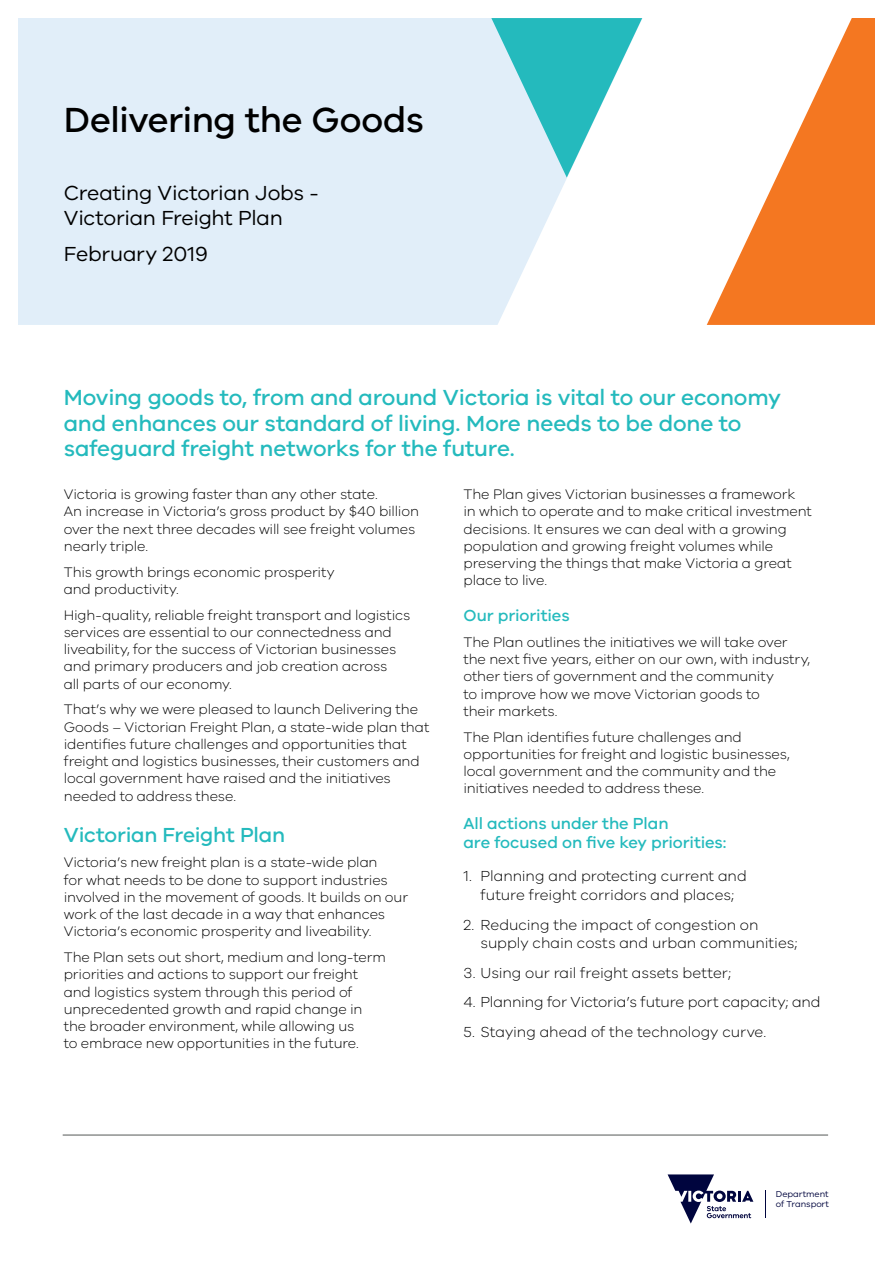
<style>
.page{position:relative;width:893px;height:1263px;background:#fff}
.page>*{position:absolute;margin:0;border:0;box-sizing:border-box;transform-origin:0 0}
.t1{font:500 36px "VIC";letter-spacing:-.01em;color:#000}
.t2{font:500 22.5px/25.5px "VIC";letter-spacing:-.01em;color:#24babd}
.t3{font:21px/25.2px "VIC";letter-spacing:-.015em;color:#000}
.t4{font:500 21px "VIC";letter-spacing:-.015em;color:#24babd}
.t5{font:500 16.5px/18.8px "VIC";letter-spacing:-.005em;color:#24babd}
.t6{font:300 15px/18.8px "VIC";letter-spacing:-.005em;color:#000;text-align:center}
.t7{font:300 14.25px/17.2px "VIC";letter-spacing:-.01em;color:#000}
.t8{font:8.85px/10.6px "VIC";color:#00053e}
</style>
<div class="page">
<svg style="left:707px;top:19px;width:167px;height:306px;fill:#f47721"></svg>
<div style="left:19px;top:19px;width:548px;height:306px;background:#e1eef9"></div>
<hr style="left:63px;top:1135px;width:765px;height:1px;background:#555857">
<svg style="left:668px;top:1174px;width:85px;height:49px"></svg>
<svg style="left:765px;top:1191px;width:1px;height:27px"></svg>
<svg style="left:491px;top:19px;width:151px;height:159px"></svg>
<h1 class="t1" style="left:64px;top:99px;width:362px">Delivering the Goods</h1>
<h3 class="t3" style="left:64px;top:179px;width:257px">Creating Victorian Jobs -<br>Victorian Freight Plan</h3>
<h3 class="t3" style="left:64px;top:241px;width:146px">February 2019</h3>
<h2 class="t2" style="left:64px;top:384px;width:719px">Moving goods to, from and around Victoria is vital to our economy and enhances our standard of living. More needs to be done to safeguard freight networks for the future.</h2>
<p class="t7" style="left:64px;top:485px;width:357px">Victoria is growing faster than any other state.<br>An increase in Victoria’s gross product by $40 billion over the next three decades will see freight volumes nearly triple.</p>
<p class="t7" style="left:64px;top:563px;width:272px">This growth brings economic prosperity and productivity.</p>
<p class="t7" style="left:64px;top:606px;width:348px">High-quality, reliable freight transport and logistics services are essential to our connectedness and liveability, for the success of Victorian businesses and primary producers and job creation across<br>all parts of our economy.</p>
<p class="t7" style="left:64px;top:700px;width:367px">That’s why we were pleased to launch Delivering the Goods – Victorian Freight Plan, a state-wide plan that identifies future challenges and opportunities that freight and logistics businesses, their customers and local government have raised and the initiatives needed to address these.</p>
<h3 class="t4" style="left:64px;top:822px;width:223px">Victorian Freight Plan</h3>
<p class="t7" style="left:64px;top:853px;width:346px">Victoria’s new freight plan is a state-wide plan<br>for what needs to be done to support industries involved in the movement of goods. It builds on our work of the last decade in a way that enhances Victoria’s economic prosperity and liveability.</p>
<p class="t7" style="left:64px;top:948px;width:324px">The Plan sets out short, medium and long-term priorities and actions to support our freight and logistics system through this period of unprecedented growth and rapid change in the broader environment, while allowing us<br>to embrace new opportunities in the future.</p>
<p class="t7" style="left:463px;top:485px;width:350px">The Plan gives Victorian businesses a framework<br>in which to operate and to make critical investment decisions. It ensures we can deal with a growing population and growing freight volumes while preserving the things that make Victoria a great place to live.</p>
<p class="t5" style="left:463px;top:606px;width:108px">Our priorities</p>
<p class="t7" style="left:463px;top:633px;width:348px">The Plan outlines the initiatives we will take over the next five years, either on our own, with industry, other tiers of government and the community<br>to improve how we move Victorian goods to<br>their markets.</p>
<p class="t7" style="left:463px;top:728px;width:328px">The Plan identifies future challenges and opportunities for freight and logistic businesses, local government and the community and the initiatives needed to address these.</p>
<p class="t5" style="left:463px;top:814px;width:265px">All actions under the Plan<br>are focused on five key priorities:</p>
<p class="t6" style="left:463px;top:866px;width:285px">1. Planning and protecting current and future freight corridors and places;</p>
<p class="t6" style="left:480px;top:915px;width:318px;text-align:left;text-indent:-17px">2. Reducing the impact of congestion on supply chain costs and urban communities;</p>
<p class="t6" style="left:463px;top:963px;width:269px">3. Using our rail freight assets better;</p>
<p class="t6" style="left:463px;top:992px;width:359px">4. Planning for Victoria’s future port capacity; and</p>
<p class="t6" style="left:463px;top:1021px;width:304px">5. Staying ahead of the technology curve.</p>
<p class="t8" style="left:776px;top:1188px;width:55px">Department of Transport</p>
</div>
